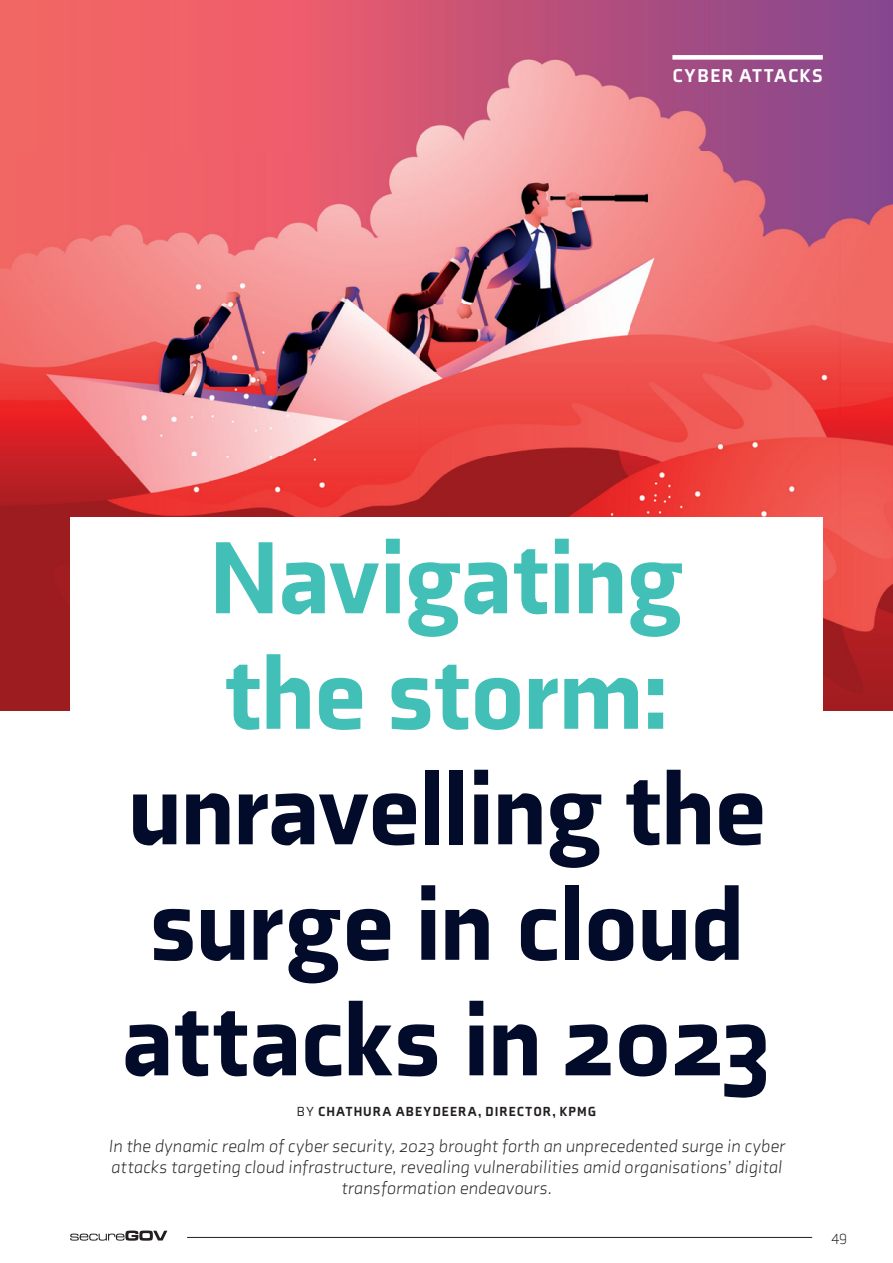
<style>
.page{position:relative;width:893px;height:1263px;background:#fff}
.page>*{position:absolute;margin:0;border:0;box-sizing:border-box;transform-origin:0 0}
.t1{font:900 105px/115.5px "Axia";letter-spacing:-.01em;color:#020b29}
.t2{font:900 105px/115.5px "Axia";letter-spacing:-.01em;color:#42c0b8}
.t3{font:900 19.05px "Axia";letter-spacing:.08em;color:#fff}
.t4{font:italic 300 18px/21px "Axia";letter-spacing:.005em;color:#231f20;text-align:center}
.t5{font:300 15px "Axia";color:#231f20}
.t6{font:900 13.5px "Axia";letter-spacing:.08em;color:#231f20}
.s1{font-weight:400}
</style>
<div class="page">
<img style="left:0;top:0;width:893px;height:710px">
<div style="left:70px;top:517px;width:753px;height:694px;background:#fff"></div>
<hr style="left:187px;top:1237px;width:625px;height:1px;background:#231f20">
<svg style="left:70px;top:1230px;width:97px;height:11px"></svg>
<div style="left:672px;top:55px;width:151px;height:5px;background:#fff"></div>
<p class="t3" style="left:672px;top:64px;width:152px">CYBER ATTACKS</p>
<h1 class="t2" style="left:209px;top:519px;width:476px">Navigating the storm:</h1>
<h1 class="t1" style="left:121px;top:750px;width:652px">unravelling the surge in cloud attacks in 2023</h1>
<p class="t6" style="left:297px;top:1103px;width:301px"><span class="s1">BY</span> CHATHURA ABEYDEERA, DIRECTOR, KPMG</p>
<p class="t4" style="left:108px;top:1135px;width:678px">In the dynamic realm of cyber security, 2023 brought forth an unprecedented surge in cyber attacks targeting cloud infrastructure, revealing vulnerabilities amid organisations’ digital transformation endeavours.</p>
<p class="t5" style="left:831px;top:1227px;width:17px">49</p>
</div>
